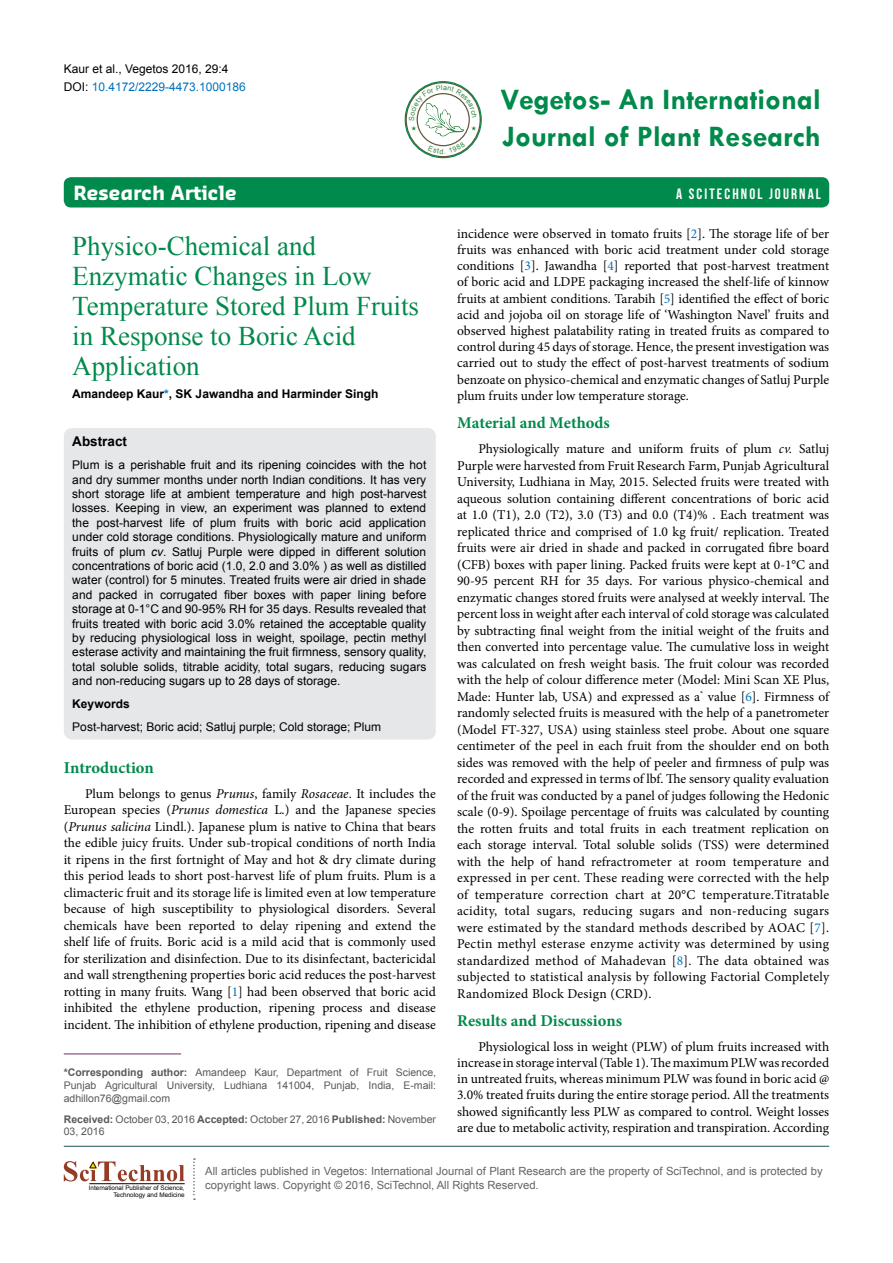
<style>
.page{position:relative;width:893px;height:1263px;background:#fff}
.page>*{position:absolute;margin:0;border:0;box-sizing:border-box;transform-origin:0 0}
.t1{font:700 30px "Tw Cen";color:#008a4b}
.t2{font:27px/30px "Times New Roman";color:#008a4b}
.t3{font:700 19.2px "Sansa";color:#fff}
.t4{font:700 16.5px "Minion Pro";color:#008a4b}
.t5{font:15px "Bebas Neue";letter-spacing:.14em;color:#fff}
.t6{font:13.5px/16.5px "Minion Pro";color:#000;text-align:justify}
.t7{font:700 13.5px "Arial";color:#000}
.t8{font:12px/14.4px "Arial";color:#000}
.t9{font:700 12px "Arial";color:#000}
.t10{font:11.25px/13.5px "Arial";color:#636466}
.t11{font:10.5px/12.6px "Arial";color:#58595b;text-align:justify}
.t12{font:6.3px/7.6px "Arial";color:#000;text-align:right}
.s1{color:#0072bc}
.s2{font-style:italic}
.s3{font-weight:700}
</style>
<div class="page">
<div style="left:64px;top:177px;width:765px;height:30px;background:#008a4b;border-radius:7px"></div>
<hr style="left:64px;top:1146px;width:765px;height:1px;background:#1d5557">
<svg style="left:193px;top:1158px;width:2px;height:42px"></svg>
<svg style="left:64px;top:1161px;width:121px;height:20px"></svg>
<hr style="left:89px;top:1183px;width:96px;height:1px;background:#000">
<svg style="left:406px;top:83px;width:74px;height:74px"></svg>
<div style="left:417px;top:94px;width:52px;height:52px;background:#fff;border-radius:50%"></div>
<div style="left:405px;top:81px;width:77px;height:77px;border:1px solid #008a4b;border-radius:50%"></div>
<div style="left:64px;top:428px;width:372px;height:311px;background:#e6e7e8;border-radius:9px"></div>
<hr style="left:64px;top:1053px;width:117px;height:1px;background:#693163">
<svg style="left:428px;top:142px;width:37px;height:12px"></svg>
<svg style="left:409px;top:85px;width:68px;height:51px"></svg>
<p class="t8" style="left:64px;top:60px;width:184px;line-height:18px">Kaur et al., Vegetos 2016, 29:4<br>DOI: <span class="s1">10.4172/2229-4473.1000186</span></p>
<h1 class="t1" style="left:500px;top:81px;width:322px">Vegetos- An International</h1>
<h1 class="t1" style="left:502px;top:119px;width:320px">Journal of Plant Research</h1>
<h3 class="t3" style="left:74px;top:181px;width:165px">Research Article</h3>
<p class="t5" style="left:676px;top:186px;width:146px">A SCITECHNOL JOURNAL</p>
<h2 class="t2" style="left:72px;top:231px;width:348px">Physico-Chemical and<br>Enzymatic Changes in Low<br>Temperature Stored Plum Fruits in Response to Boric Acid<br>Application</h2>
<p class="t9" style="left:72px;top:386px;width:308px">Amandeep Kaur<span class="s1">*</span>, SK Jawandha and Harminder Singh</p>
<p class="t7" style="left:72px;top:433px;width:56px">Abstract</p>
<p class="t8" style="left:72px;top:458px;width:356px;text-align:justify">Plum is a perishable fruit and its ripening coincides with the hot and dry summer months under north Indian conditions. It has very short storage life at ambient temperature and high post-harvest losses. Keeping in view, an experiment was planned to extend the post-harvest life of plum fruits with boric acid application under cold storage conditions. Physiologically mature and uniform fruits of plum <span class="s2">cv</span>. Satluj Purple were dipped in different solution concentrations of boric acid (1.0, 2.0 and 3.0% ) as well as distilled water (control) for 5 minutes. Treated fruits were air dried in shade and packed in corrugated fiber boxes with paper lining before storage at 0-1°C and 90-95% RH for 35 days. Results revealed that fruits treated with boric acid 3.0% retained the acceptable quality by reducing physiological loss in weight, spoilage, pectin methyl esterase activity and maintaining the fruit firmness, sensory quality, total soluble solids, titrable acidity, total sugars, reducing sugars and non-reducing sugars up to 28 days of storage.</p>
<p class="t9" style="left:72px;top:696px;width:59px">Keywords</p>
<p class="t8" style="left:72px;top:720px;width:310px">Post-harvest; Boric acid; Satluj purple; Cold storage; Plum</p>
<p class="t4" style="left:64px;top:756px;width:92px">Introduction</p>
<p class="t6" style="left:64px;top:785px;width:374px;text-indent:21px">Plum belongs to genus <span class="s2">Prunus</span>, family <span class="s2">Rosaceae</span>. It includes the European species (<span class="s2">Prunus domestica</span> L.) and the Japanese species (<span class="s2">Prunus salicina</span> Lindl.). Japanese plum is native to China that bears the edible juicy fruits. Under sub-tropical conditions of north India it ripens in the first fortnight of May and hot &amp; dry climate during this period leads to short post-harvest life of plum fruits. Plum is a climacteric fruit and its storage life is limited even at low temperature because of high susceptibility to physiological disorders. Several chemicals have been reported to delay ripening and extend the shelf life of fruits. Boric acid is a mild acid that is commonly used for sterilization and disinfection. Due to its disinfectant, bactericidal and wall strengthening properties boric acid reduces the post-harvest rotting in many fruits. Wang [<span class="s1">1</span>] had been observed that boric acid inhibited the ethylene production, ripening process and disease incident. The inhibition of ethylene production, ripening and disease</p>
<p class="t11" style="left:64px;top:1066px;width:374px"><span class="s3">*Corresponding author:</span> Amandeep Kaur, Department of Fruit Science, Punjab Agricultural University, Ludhiana 141004, Punjab, India, E-mail: adhillon76@gmail.com</p>
<p class="t11" style="left:64px;top:1113px;width:374px"><span class="s3">Received:</span> October 03, 2016 <span class="s3">Accepted:</span> October 27, 2016 <span class="s3">Published:</span> November<br>03, 2016</p>
<p class="t6" style="left:457px;top:225px;width:374px">incidence were observed in tomato fruits [<span class="s1">2</span>]. The storage life of ber fruits was enhanced with boric acid treatment under cold storage conditions [<span class="s1">3</span>]. Jawandha [<span class="s1">4</span>] reported that post-harvest treatment of boric acid and LDPE packaging increased the shelf-life of kinnow fruits at ambient conditions. Tarabih [<span class="s1">5</span>] identified the effect of boric acid and jojoba oil on storage life of ‘Washington Navel’ fruits and observed highest palatability rating in treated fruits as compared to control during 45 days of storage. Hence, the present investigation was carried out to study the effect of post-harvest treatments of sodium benzoate on physico-chemical and enzymatic changes of Satluj Purple plum fruits under low temperature storage.</p>
<p class="t4" style="left:457px;top:411px;width:154px">Material and Methods</p>
<p class="t6" style="left:457px;top:441px;width:374px;text-indent:21px">Physiologically mature and uniform fruits of plum <span class="s2">cv.</span> Satluj Purple were harvested from Fruit Research Farm, Punjab Agricultural University, Ludhiana in May, 2015. Selected fruits were treated with aqueous solution containing different concentrations of boric acid at 1.0 (T1), 2.0 (T2), 3.0 (T3) and 0.0 (T4)% . Each treatment was replicated thrice and comprised of 1.0 kg fruit/ replication. Treated fruits were air dried in shade and packed in corrugated fibre board (CFB) boxes with paper lining. Packed fruits were kept at 0-1°C and 90-95 percent RH for 35 days. For various physico-chemical and enzymatic changes stored fruits were analysed at weekly interval. The percent loss in weight after each interval of cold storage was calculated by subtracting final weight from the initial weight of the fruits and then converted into percentage value. The cumulative loss in weight was calculated on fresh weight basis. The fruit colour was recorded with the help of colour difference meter (Model: Mini Scan XE Plus, Made: Hunter lab, USA) and expressed as a<sup>*</sup> value [<span class="s1">6</span>]. Firmness of randomly selected fruits is measured with the help of a panetrometer (Model FT-327, USA) using stainless steel probe. About one square centimeter of the peel in each fruit from the shoulder end on both sides was removed with the help of peeler and firmness of pulp was recorded and expressed in terms of lbf. The sensory quality evaluation of the fruit was conducted by a panel of judges following the Hedonic scale (0-9). Spoilage percentage of fruits was calculated by counting the rotten fruits and total fruits in each treatment replication on each storage interval. Total soluble solids (TSS) were determined with the help of hand refractrometer at room temperature and expressed in per cent. These reading were corrected with the help of temperature correction chart at 20°C temperature.Titratable acidity, total sugars, reducing sugars and non-reducing sugars were estimated by the standard methods described by AOAC [<span class="s1">7</span>].<br>Pectin methyl esterase enzyme activity was determined by using standardized method of Mahadevan [<span class="s1">8</span>]. The data obtained was subjected to statistical analysis by following Factorial Completely Randomized Block Design (CRD).</p>
<p class="t4" style="left:457px;top:1009px;width:166px">Results and Discussions</p>
<p class="t6" style="left:457px;top:1038px;width:374px;text-indent:21px">Physiological loss in weight (PLW) of plum fruits increased with increase in storage interval (Table 1). The maximum PLW was recorded in untreated fruits, whereas minimum PLW was found in boric acid @ 3.0% treated fruits during the entire storage period. All the treatments showed significantly less PLW as compared to control. Weight losses are due to metabolic activity, respiration and transpiration. According</p>
<p class="t12" style="left:89px;top:1184px;width:97px">International Publisher of Science,<br>Technology and Medicine</p>
<p class="t10" style="left:205px;top:1165px;width:619px">All articles published in Vegetos: International Journal of Plant Research are the property of SciTechnol, and is protected by copyright laws. Copyright © 2016, SciTechnol, All Rights Reserved.</p>
</div>
